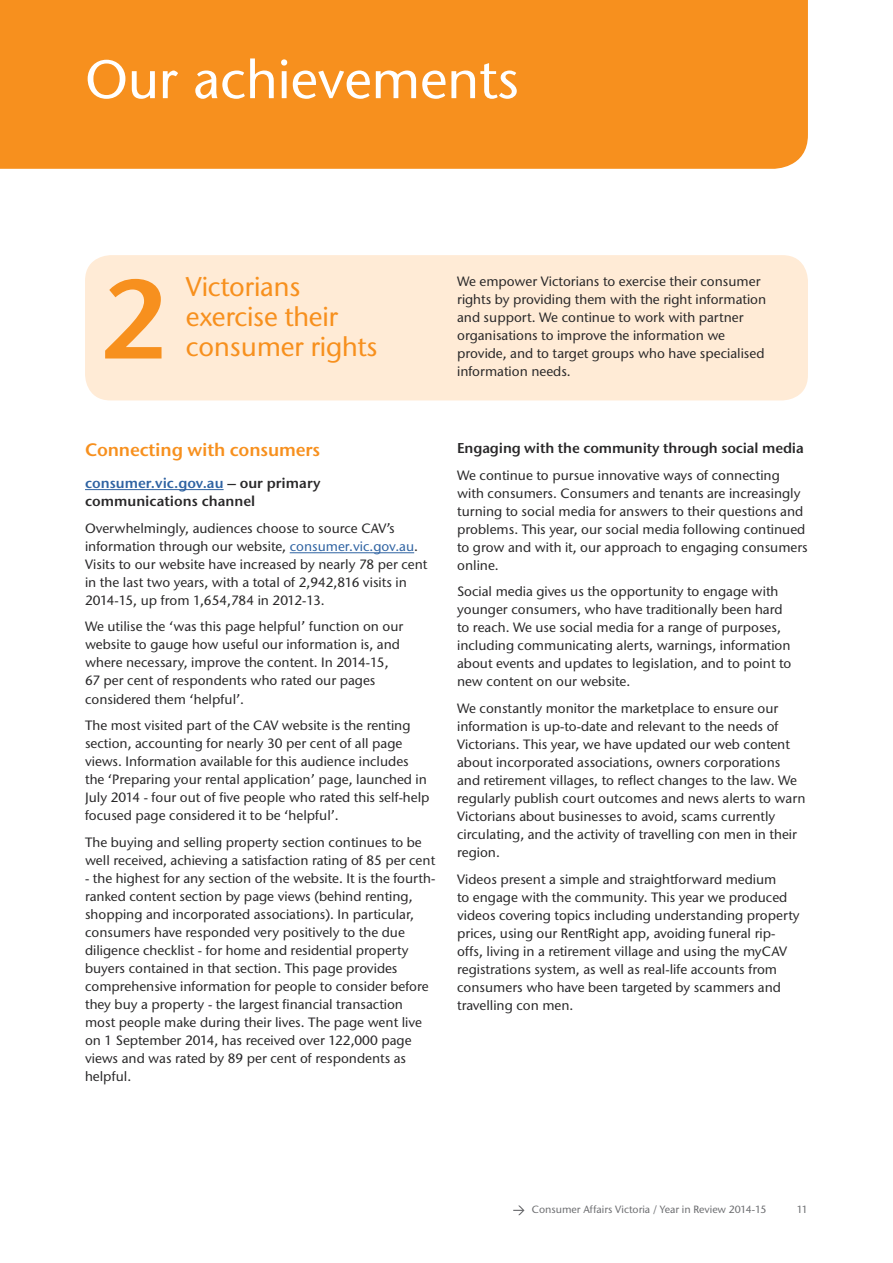
<style>
.page{position:relative;width:893px;height:1263px;background:#fff}
.page>*{position:absolute;margin:0;border:0;box-sizing:border-box;transform-origin:0 0}
.t1{font:600 111.9px "Stone Sans ITC Std";color:#f7901e}
.t2{font:54px "Stone Sans";color:#fff}
.t3{font:500 27px/30px "Stone Sans ITC Std";letter-spacing:-.01em;color:#f7901e}
.t4{font:600 18px "Stone Sans ITC Std";letter-spacing:-.01em;color:#f7901e}
.t5{font:600 14.25px/18.8px "Stone Sans ITC Std";color:#292829}
.Body{font:500 13.5px/18px "Stone Sans ITC Std";color:#292829}
.t6{font:500 10.5px "Stone Sans ITC Std";color:#6d6e71}
.s1{color:#2f63a2}
</style>
<div class="page">
<div style="left:85px;top:255px;width:723px;height:145px;background:#ffebd6;border-radius:26px"></div>
<div style="left:0;top:0;width:808px;height:169px;background:#f7901e"></div>
<hr style="left:85px;top:489px;width:139px;height:1px;background:#2f63a2">
<hr style="left:290px;top:552px;width:124px;height:1px;background:#2f63a2">
<svg style="left:513px;top:1205px;width:11px;height:10px"></svg>
<h2 class="t2" style="left:85px;top:46px;width:435px">Our achievements</h2>
<h3 class="t1" style="left:100px;top:249px;width:70px">2</h3>
<h3 class="t3" style="left:186px;top:272px;width:193px">Victorians exercise their consumer rights</h3>
<p class="Body" style="left:457px;top:272px;width:311px">We empower Victorians to exercise their consumer rights by providing them with the right information and support. We continue to work with partner organisations to improve the information we provide, and to target groups who have specialised information needs.</p>
<h4 class="t4" style="left:85px;top:439px;width:237px">Connecting with consumers</h4>
<h5 class="t5" style="left:85px;top:473px;width:237px"><span class="s1">consumer.vic.gov.au</span> – our primary communications channel</h5>
<p class="Body" style="left:85px;top:519px;width:344px">Overwhelmingly, audiences choose to source CAV’s information through our website, <span class="s1">consumer.vic.gov.au</span>.<br>Visits to our website have increased by nearly 78 per cent in the last two years, with a total of 2,942,816 visits in 2014-15, up from 1,654,784 in 2012-13.</p>
<p class="Body" style="left:85px;top:618px;width:320px">We utilise the ‘was this page helpful’ function on our website to gauge how useful our information is, and where necessary, improve the content. In 2014-15, 67 per cent of respondents who rated our pages considered them ‘helpful’.</p>
<p class="Body" style="left:85px;top:716px;width:346px">The most visited part of the CAV website is the renting section, accounting for nearly 30 per cent of all page views. Information available for this audience includes the ‘Preparing your rental application’ page, launched in July 2014 - four out of five people who rated this self-help focused page considered it to be ‘helpful’.</p>
<p class="Body" style="left:85px;top:833px;width:352px">The buying and selling property section continues to be well received, achieving a satisfaction rating of 85 per cent</p>
<p class="Body" style="left:85px;top:869px;width:352px">- the highest for any section of the website. It is the fourth&shy;ranked content section by page views (behind renting, shopping and incorporated associations). In particular, consumers have responded very positively to the due diligence checklist - for home and residential property buyers contained in that section. This page provides comprehensive information for people to consider before they buy a property - the largest financial transaction most people make during their lives. The page went live on 1 September 2014, has received over 122,000 page views and was rated by 89 per cent of respondents as helpful.</p>
<h5 class="t5" style="left:457px;top:439px;width:348px">Engaging with the community through social media</h5>
<p class="Body" style="left:457px;top:466px;width:352px">We continue to pursue innovative ways of connecting with consumers. Consumers and tenants are increasingly turning to social media for answers to their questions and problems. This year, our social media following continued to grow and with it, our approach to engaging consumers online.</p>
<p class="Body" style="left:457px;top:583px;width:336px">Social media gives us the opportunity to engage with younger consumers, who have traditionally been hard to reach. We use social media for a range of purposes, including communicating alerts, warnings, information about events and updates to legislation, and to point to new content on our website.</p>
<p class="Body" style="left:457px;top:699px;width:350px">We constantly monitor the marketplace to ensure our information is up-to-date and relevant to the needs of Victorians. This year, we have updated our web content about incorporated associations, owners corporations and retirement villages, to reflect changes to the law. We regularly publish court outcomes and news alerts to warn Victorians about businesses to avoid, scams currently circulating, and the activity of travelling con men in their region.</p>
<p class="Body" style="left:457px;top:870px;width:344px">Videos present a simple and straightforward medium<br>to engage with the community. This year we produced videos covering topics including understanding property prices, using our RentRight app, avoiding funeral rip&shy;offs, living in a retirement village and using the myCAV registrations system, as well as real-life accounts from consumers who have been targeted by scammers and travelling con men.</p>
<p class="t6" style="left:532px;top:1203px;width:236px">Consumer Affairs Victoria / Year in Review 2014-15</p>
<p class="t6" style="left:797px;top:1203px;width:13px">11</p>
</div>
